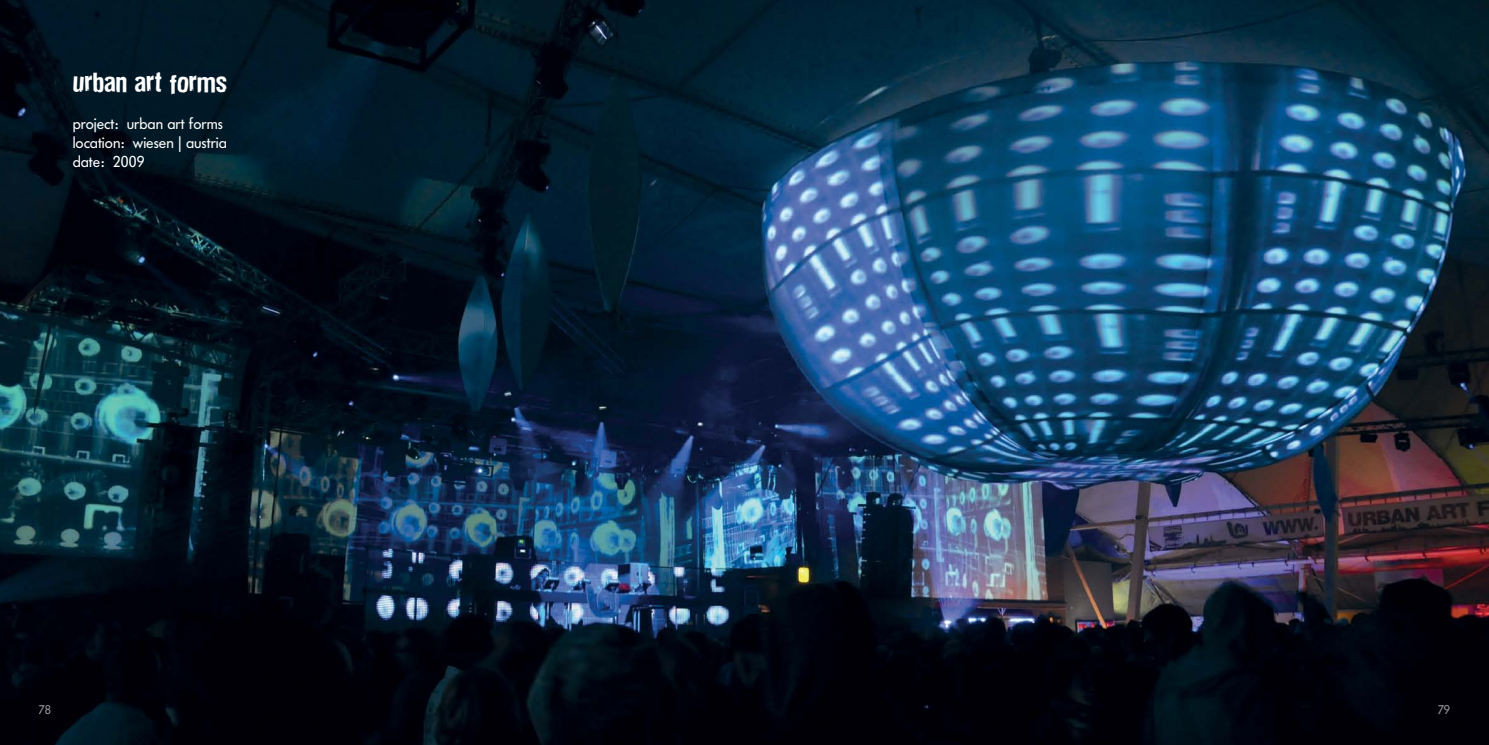
<style>
.page{position:relative;width:1489px;height:745px;background:#fff}
.page>*{position:absolute;margin:0;border:0;box-sizing:border-box;transform-origin:0 0}
.t1{font:26.25px "Dirtyhouse";color:#fff}
.t2{font:15.62px/18.8px "Futura BQ";color:#fff}
.t3{font:12.5px "Futura BQ";color:#939598}
</style>
<div class="page">
<img style="left:0;top:0;width:1488px;height:744px">
<h1 class="t1" style="left:73px;top:63px;width:156px">urban art forms</h1>
<p class="t2" style="left:73px;top:114px;width:156px">project: urban art forms location: wiesen | austria date: 2009</p>
<p class="t3" style="left:39px;top:702px;width:13px">78</p>
<p class="t3" style="left:1437px;top:702px;width:13px">79</p>
</div>
